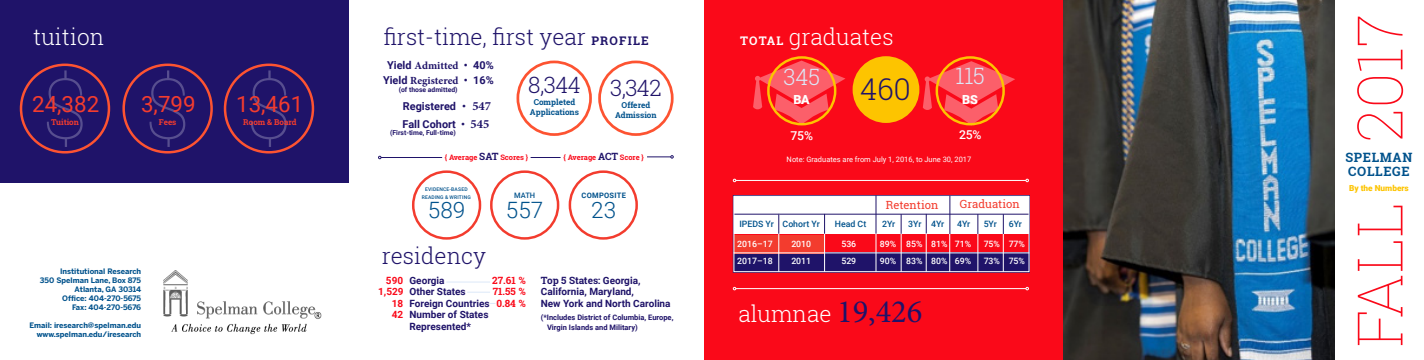
<style>
.page{position:relative;width:1424px;height:360px;background:#fff}
.page>*{position:absolute;margin:0;border:0;box-sizing:border-box;transform-origin:0 0}
.t1{font:100 83.75px "Roboto Slab";color:#574e8f}
.t2{font:100 62.75px "Roboto Slab";color:#fa0919}
.t3{font:300 30px "Roboto Slab";color:#1f1369}
.t4{font:300 22.5px "Roboto Slab";color:#1f1369}
.t5{font:300 22.5px "Roboto Slab";color:#fff}
.t6{font:300 22.5px "Roboto";color:#00528c}
.t7{font:300 22.5px "Roboto Slab";letter-spacing:-.005em;color:#dce8f8}
.t8{font:22.25px "Roboto";color:#f33c2e}
.t9{font:700 12.88px "Roboto Slab";letter-spacing:.05em;color:#00528c}
.t10{font:900 12.5px "Roboto";color:#fff}
.t11{font:500 12.25px "Roboto";color:#fff}
.t12{font:11.25px "Roboto Slab";color:#f33c2e}
.t13{font:700 10.88px/15px "Roboto";color:#1f1369;text-align:center}
.t14{font:700 10px "Roboto";color:#1f1369}
.t15{font:700 10px "Roboto Slab";color:#1f1369}
.t16{font:700 10px "Roboto Slab";color:#fa0919}
.t17{font:500 8.75px "Roboto";color:#fff}
.t18{font:500 8.75px "Roboto";color:#00528c}
.t19{font:900 8.25px "Roboto";color:#fdc400}
.t20{font:700 8.12px/9.8px "Roboto Slab";color:#00528c;text-align:center}
.t21{font:700 8px "Roboto Slab";color:#f33c2e}
.t22{font:700 7.5px "Benton Sans";color:#00528c}
.t23{font:700 7.5px "Roboto";color:#1f1369}
.t24{font:7.5px "Roboto";color:#fff}
.t25{font:700 7.5px "Roboto Slab";color:#fa0919}
.t26{font:700 7.5px "Roboto";letter-spacing:.035em;color:#00528c}
.t27{font:500 7.5px "Roboto";color:#00528c}
.t28{font:700 6.75px "Roboto";color:#1f1369}
.t29{font:500 5px/7.5px "Roboto";letter-spacing:.035em;color:#00528c;text-align:center}
.s1{font-weight:700;font-size:11.88px}
.s2{font-family:"Minion Pro"}
.s3{font-family:"Minion Pro";font-size:12.5px}
.s4{font-size:10px;color:#1f1369}
.s5{color:#fa0919}
.s6{font-family:"Roboto"}
.s7{font-family:"Roboto Slab";color:#fa0919}
.s8{font-family:"Minion Pro";font-weight:400;font-size:32.5px;color:#1f1369}
</style>
<div class="page">
<div style="left:0;top:0;width:348px;height:182px;background:#1f1369"></div>
<div style="left:704px;top:0;width:359px;height:360px;background:#fa0919"></div>
<svg style="left:923px;top:61px;width:92px;height:64px"></svg>
<svg style="left:753px;top:61px;width:92px;height:64px"></svg>
<img style="left:1063px;top:0;width:271px;height:360px">
<img style="left:163px;top:271px;width:158px;height:63px">
<hr style="left:735px;top:180px;width:290px;height:1px;background:#fff">
<div style="left:412px;top:170px;width:69px;height:70px;border:2px solid #f33c2e;border-radius:50%"></div>
<div style="left:568px;top:170px;width:70px;height:70px;border:2px solid #f33c2e;border-radius:50%"></div>
<div style="left:490px;top:170px;width:69px;height:70px;border:2px solid #f33c2e;border-radius:50%"></div>
<hr style="left:381px;top:157px;width:61px;height:1px;background:#1f1369">
<hr style="left:530px;top:157px;width:30px;height:1px;background:#1f1369">
<svg style="left:647px;top:155px;width:26px;height:3px"></svg>
<div style="left:733px;top:253px;width:296px;height:19px;background:#1f1369"></div>
<div style="left:733px;top:235px;width:91px;height:18px;background:#f33c2e"></div>
<div style="left:733px;top:196px;width:296px;height:38px;background:#fff"></div>
<hr style="left:733px;top:214px;width:296px;height:1px;background:#1f1369">
<hr style="left:778px;top:214px;width:1px;height:58px;background:#fff">
<hr style="left:824px;top:234px;width:1px;height:38px;background:#fff">
<hr style="left:949px;top:234px;width:1px;height:38px;background:#fff">
<svg style="left:977px;top:214px;width:1px;height:20px"></svg>
<hr style="left:977px;top:234px;width:1px;height:38px;background:#fff">
<hr style="left:1002px;top:234px;width:1px;height:38px;background:#fff">
<svg style="left:900px;top:214px;width:1px;height:20px"></svg>
<hr style="left:900px;top:234px;width:1px;height:38px;background:#fff">
<svg style="left:925px;top:214px;width:1px;height:20px"></svg>
<hr style="left:925px;top:234px;width:1px;height:38px;background:#fff">
<hr style="left:875px;top:234px;width:1px;height:38px;background:#fff">
<svg style="left:778px;top:214px;width:1px;height:20px"></svg>
<svg style="left:824px;top:215px;width:1px;height:19px"></svg>
<svg style="left:1002px;top:214px;width:1px;height:20px"></svg>
<hr style="left:733px;top:253px;width:296px;height:1px;background:#fff">
<div style="left:733px;top:196px;width:296px;height:76px;border:1px solid #fff"></div>
<hr style="left:875px;top:195px;width:1px;height:39px;background:#1f1369">
<hr style="left:949px;top:196px;width:1px;height:38px;background:#1f1369">
<div style="left:767px;top:56px;width:69px;height:69px;border:2px solid #fdc400;border-radius:50%"></div>
<div style="left:852px;top:56px;width:67px;height:67px;background:#fdc400;border-radius:50%"></div>
<div style="left:935px;top:56px;width:69px;height:69px;border:2px solid #fdc400;border-radius:50%"></div>
<hr style="left:735px;top:288px;width:290px;height:1px;background:#fff">
<div style="left:516px;top:61px;width:76px;height:75px;border:3px solid #fd5331;border-radius:50%"></div>
<div style="left:598px;top:61px;width:75px;height:75px;border:3px solid #fd5331;border-radius:50%"></div>
<div style="left:20px;top:64px;width:90px;height:90px;border:2px solid #fd5331;border-radius:50%"></div>
<div style="left:122px;top:64px;width:91px;height:90px;border:2px solid #fd5331;border-radius:50%"></div>
<div style="left:224px;top:64px;width:90px;height:90px;border:2px solid #fd5331;border-radius:50%"></div>
<hr style="left:446px;top:282px;width:44px;height:1px;background:#dce8f8">
<svg style="left:467px;top:292px;width:23px;height:1px"></svg>
<p class="t5" style="left:33px;top:21px;width:72px">tuition</p>
<p class="t1" style="left:43px;top:51px;width:46px">$</p>
<p class="t8" style="left:32px;top:89px;width:69px">24,382</p>
<p class="t21" style="left:51px;top:117px;width:29px">Tuition</p>
<p class="t1" style="left:146px;top:51px;width:46px">$</p>
<p class="t8" style="left:141px;top:89px;width:56px">3,799</p>
<p class="t21" style="left:159px;top:117px;width:19px">Fees</p>
<p class="t1" style="left:247px;top:51px;width:46px">$</p>
<p class="t8" style="left:236px;top:89px;width:69px">13,461</p>
<p class="t21" style="left:243px;top:117px;width:55px">Room &amp; Board</p>
<p class="t22" style="left:60px;top:267px;width:83px">Institutional Research</p>
<p class="t22" style="left:40px;top:276px;width:103px">350 Spelman Lane, Box 875</p>
<p class="t22" style="left:75px;top:285px;width:68px">Atlanta, GA 30314</p>
<p class="t22" style="left:62px;top:294px;width:80px">Office: 404-270-5675</p>
<p class="t22" style="left:72px;top:303px;width:71px">Fax: 404-270-5676</p>
<p class="t22" style="left:29px;top:321px;width:113px">Email: iresearch@spelman.edu</p>
<p class="t22" style="left:37px;top:330px;width:106px">www.spelman.edu/iresearch</p>
<p class="t4" style="left:383px;top:21px;width:266px">first-time, first year <span class="s1">PROFILE</span></p>
<p class="t13" style="left:383px;top:57px;width:112px">Yield <span class="s2">Admitted</span> • 40%<br>Yield <span class="s2">Registered</span> • 16%</p>
<p class="t28" style="left:398px;top:84px;width:60px">(of those admitted)</p>
<p class="t13" style="left:402px;top:97px;width:90px;line-height:17.2px;text-align:left">Registered • <span class="s3">547<br></span>Fall Cohort • <span class="s3">545</span></p>
<p class="t28" style="left:390px;top:128px;width:67px">(First-time, Full-time)</p>
<p class="t4" style="left:528px;top:69px;width:54px">8,344</p>
<p class="t20" style="left:530px;top:97px;width:50px">Completed<br>Applications</p>
<p class="t4" style="left:610px;top:73px;width:53px">3,342</p>
<p class="t20" style="left:615px;top:101px;width:43px">Offered<br>Admission</p>
<p class="t25" style="left:445px;top:152px;width:85px">{ Average <span class="s4">SAT</span> Scores }</p>
<p class="t27" style="left:514px;top:190px;width:23px">MATH</p>
<p class="t6" style="left:506px;top:194px;width:39px">557</p>
<p class="t29" style="left:421px;top:185px;width:51px">EVIDENCE-BASED<br>READING &amp; WRITING</p>
<p class="t6" style="left:428px;top:194px;width:39px">589</p>
<p class="t4" style="left:382px;top:240px;width:105px">residency</p>
<p class="t25" style="left:563px;top:152px;width:82px">{ Average <span class="s4">ACT</span> Score }</p>
<p class="t26" style="left:581px;top:190px;width:46px">COMPOSITE</p>
<p class="t6" style="left:591px;top:194px;width:26px">23</p>
<p class="t14" style="left:386px;top:274px;width:60px"><span class="s5">590</span> Georgia</p>
<p class="t16" style="left:492px;top:274px;width:35px">27.61 %</p>
<p class="t15" style="left:540px;top:274px;width:101px">Top 5 States: <span class="s6">Georgia,</span></p>
<p class="t14" style="left:378px;top:285px;width:89px"><span class="s5">1,529</span> Other States</p>
<p class="t16" style="left:492px;top:285px;width:35px">71.55 %</p>
<p class="t14" style="left:540px;top:285px;width:95px">California, Maryland,</p>
<p class="t14" style="left:391px;top:296px;width:135px"><span class="s5">18</span> Foreign Countries <span class="s7">0.84 %</span></p>
<p class="t14" style="left:540px;top:296px;width:131px">New York and North Carolina</p>
<p class="t14" style="left:391px;top:307px;width:98px"><span class="s5">42</span> Number of States</p>
<p class="t23" style="left:540px;top:312px;width:134px">(*Includes District of Columbia, Europe,</p>
<p class="t14" style="left:409px;top:319px;width:63px">Represented*</p>
<p class="t23" style="left:547px;top:322px;width:92px">Virgin Islands and Military)</p>
<p class="t5" style="left:740px;top:21px;width:155px"><span class="s1">TOTAL</span> graduates</p>
<p class="t7" style="left:783px;top:61px;width:38px">345</p>
<p class="t10" style="left:793px;top:91px;width:18px">BA</p>
<p class="t11" style="left:790px;top:127px;width:24px">75%</p>
<p class="t3" style="left:860px;top:69px;width:52px">460</p>
<p class="t7" style="left:955px;top:60px;width:31px">115</p>
<p class="t10" style="left:962px;top:91px;width:17px">BS</p>
<p class="t11" style="left:958px;top:126px;width:24px">25%</p>
<p class="t24" style="left:786px;top:154px;width:186px">Note: Graduates are from July 1, 2016, to June 30, 2017</p>
<p class="t12" style="left:885px;top:197px;width:54px">Retention</p>
<p class="t12" style="left:959px;top:196px;width:61px">Graduation</p>
<p class="t18" style="left:739px;top:218px;width:82px">IPEDS Yr Cohort Yr</p>
<p class="t18" style="left:834px;top:218px;width:33px">Head Ct</p>
<p class="t18" style="left:882px;top:218px;width:15px">2Yr</p>
<p class="t18" style="left:908px;top:218px;width:38px">3Yr 4Yr</p>
<p class="t18" style="left:957px;top:218px;width:15px">4Yr</p>
<p class="t18" style="left:983px;top:218px;width:15px">5Yr</p>
<p class="t18" style="left:1008px;top:218px;width:15px">6Yr</p>
<p class="t17" style="left:737px;top:238px;width:37px">2016–17</p>
<p class="t17" style="left:791px;top:238px;width:21px">2010</p>
<p class="t17" style="left:841px;top:238px;width:16px">536</p>
<p class="t17" style="left:879px;top:238px;width:93px">89% 85% 81% 71%</p>
<p class="t17" style="left:983px;top:238px;width:43px">75% 77%</p>
<p class="t17" style="left:737px;top:255px;width:37px">2017–18</p>
<p class="t17" style="left:791px;top:255px;width:21px">2011</p>
<p class="t17" style="left:841px;top:255px;width:16px">529</p>
<p class="t17" style="left:879px;top:255px;width:93px">90% 83% 80% 69%</p>
<p class="t17" style="left:983px;top:255px;width:43px">73% 75%</p>
<p class="t5" style="left:738px;top:299px;width:186px">alumnae <span class="s8">19,426</span></p>
<p class="t2" style="left:1336px;top:347px;width:335px;rotate:-90deg">FALL 2017</p>
<p class="t9" style="left:1345px;top:148px;width:69px">SPELMAN</p>
<p class="t9" style="left:1347px;top:163px;width:63px">COLLEGE</p>
<p class="t19" style="left:1348px;top:182px;width:61px">By the Numbers</p>
</div>
